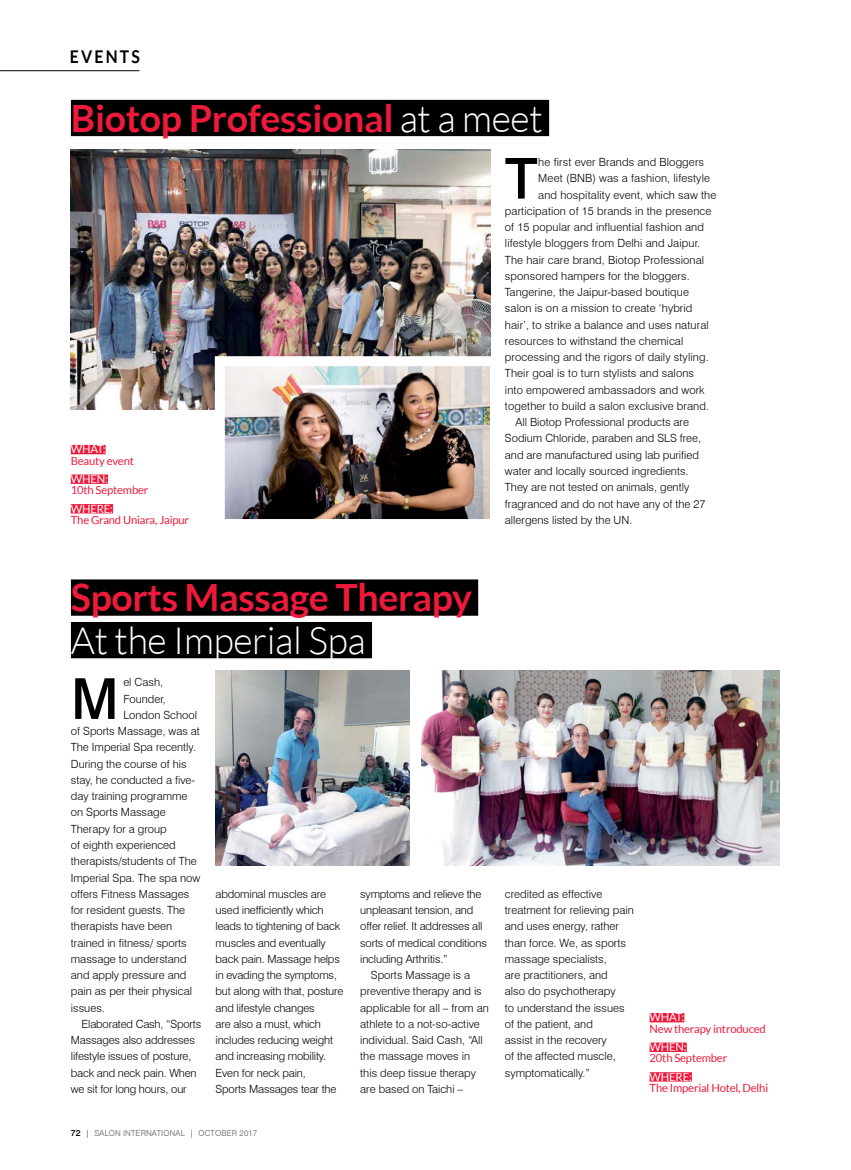
<style>
.page{position:relative;width:851px;height:1170px;background:#fff}
.page>*{position:absolute;margin:0;border:0;box-sizing:border-box;transform-origin:0 0}
.t1{font:500 56.38px "Swiss 721 BT";color:#000}
.t2{font:700 37.5px "Lato";letter-spacing:-.01em;color:#ed1a3b}
.t3{font:300 37.5px "Lato";letter-spacing:-.01em;color:#fff}
.t4{font:700 17.5px "Lato";letter-spacing:.14em;color:#000;scale:.9 1}
.t5{font:300 11.25px/16.2px "Swiss 721 BT";color:#000}
.t6{font:11.25px "Lato";letter-spacing:-.015em;color:#ed1a3b}
.t7{font:11.25px "Lato";letter-spacing:-.015em;color:#fff}
.t8{font:300 8.12px "Swiss 721 BT";letter-spacing:.02em;color:#58595b}
.s1{font-weight:300;color:#fff}
.s2{font-weight:500;font-size:8.75px;color:#000}
.s3{color:#000}
</style>
<div class="page">
<hr style="left:0;top:70px;width:139px;height:1px;background:#000">
<img style="left:215px;top:670px;width:195px;height:195px">
<img style="left:421px;top:670px;width:358px;height:195px">
<div style="left:71px;top:100px;width:478px;height:36px;background:#000"></div>
<div style="left:71px;top:579px;width:407px;height:36px;background:#000"></div>
<div style="left:71px;top:622px;width:301px;height:36px;background:#000"></div>
<div style="left:71px;top:445px;width:35px;height:9px;background:#ed1a3b"></div>
<div style="left:71px;top:474px;width:37px;height:10px;background:#ed1a3b"></div>
<div style="left:71px;top:504px;width:42px;height:9px;background:#ed1a3b"></div>
<div style="left:649px;top:1012px;width:35px;height:10px;background:#ed1a3b"></div>
<div style="left:649px;top:1042px;width:37px;height:9px;background:#ed1a3b"></div>
<div style="left:649px;top:1072px;width:42px;height:9px;background:#ed1a3b"></div>
<img style="left:71px;top:150px;width:419px;height:260px">
<img style="left:226px;top:367px;width:263px;height:151px">
<div style="left:215px;top:356px;width:285px;height:173px;border:10px solid #fff"></div>
<h3 class="t4" style="left:70px;top:45px;width:79px">EVENTS</h3>
<h2 class="t2" style="left:71px;top:95px;width:473px">Biotop Professional <span class="s1">at a meet</span></h2>
<p class="t7" style="left:71px;top:442px;width:36px">WHAT:</p>
<p class="t6" style="left:71px;top:453px;width:65px">Beauty event</p>
<p class="t7" style="left:71px;top:472px;width:39px">WHEN:</p>
<p class="t6" style="left:71px;top:483px;width:79px">10th September</p>
<p class="t7" style="left:71px;top:501px;width:44px">WHERE:</p>
<p class="t6" style="left:71px;top:512px;width:120px">The Grand Uniara, Jaipur</p>
<h1 class="t1" style="left:505px;top:144px;width:34px">T</h1>
<p class="t5" style="left:538px;top:154px;width:167px">he first ever Brands and Bloggers</p>
<p class="t5" style="left:538px;top:170px;width:173px">Meet (BNB) was a fashion, lifestyle</p>
<p class="t5" style="left:538px;top:186px;width:179px">and hospitality event, which saw the</p>
<p class="t5" style="left:505px;top:203px;width:208px">participation of 15 brands in the presence</p>
<p class="t5" style="left:505px;top:219px;width:200px">of 15 popular and influential fashion and</p>
<p class="t5" style="left:505px;top:235px;width:197px">lifestyle bloggers from Delhi and Jaipur.</p>
<p class="t5" style="left:505px;top:251px;width:201px">The hair care brand, Biotop Professional</p>
<p class="t5" style="left:505px;top:268px;width:186px">sponsored hampers for the bloggers.</p>
<p class="t5" style="left:505px;top:284px;width:186px">Tangerine, the Jaipur-based boutique</p>
<p class="t5" style="left:505px;top:300px;width:189px">salon is on a mission to create ‘hybrid</p>
<p class="t5" style="left:505px;top:316px;width:205px">hair’, to strike a balance and uses natural</p>
<p class="t5" style="left:505px;top:333px;width:180px">resources to withstand the chemical</p>
<p class="t5" style="left:505px;top:349px;width:205px">processing and the rigors of daily styling.</p>
<p class="t5" style="left:505px;top:365px;width:191px">Their goal is to turn stylists and salons</p>
<p class="t5" style="left:505px;top:381px;width:201px">into empowered ambassadors and work</p>
<p class="t5" style="left:505px;top:398px;width:205px">together to build a salon exclusive brand.</p>
<p class="t5" style="left:515px;top:414px;width:175px">All Biotop Professional products are</p>
<p class="t5" style="left:505px;top:430px;width:198px">Sodium Chloride, paraben and SLS free,</p>
<p class="t5" style="left:505px;top:446px;width:196px">and are manufactured using lab purified</p>
<p class="t5" style="left:505px;top:463px;width:185px">water and locally sourced ingredients.</p>
<p class="t5" style="left:505px;top:479px;width:186px">They are not tested on animals, gently</p>
<p class="t5" style="left:505px;top:495px;width:202px">fragranced and do not have any of the 27</p>
<p class="t5" style="left:505px;top:511px;width:129px">allergens listed by the UN.</p>
<h2 class="t2" style="left:71px;top:574px;width:402px">Sports Massage Therapy</h2>
<h2 class="t3" style="left:71px;top:616px;width:296px">At the Imperial Spa</h2>
<h1 class="t1" style="left:71px;top:664px;width:49px">M</h1>
<p class="t5" style="left:123px;top:674px;width:41px">el Cash,</p>
<p class="t5" style="left:123px;top:690px;width:44px">Founder,</p>
<p class="t5" style="left:123px;top:706px;width:75px">London School</p>
<p class="t5" style="left:71px;top:723px;width:131px">of Sports Massage, was at</p>
<p class="t5" style="left:71px;top:739px;width:127px">The Imperial Spa recently.</p>
<p class="t5" style="left:71px;top:755px;width:117px">During the course of his</p>
<p class="t5" style="left:71px;top:771px;width:126px">stay, he conducted a five-</p>
<p class="t5" style="left:71px;top:788px;width:118px">day training programme</p>
<p class="t5" style="left:71px;top:804px;width:96px">on Sports Massage</p>
<p class="t5" style="left:71px;top:820px;width:97px">Therapy for a group</p>
<p class="t5" style="left:71px;top:836px;width:106px">of eighth experienced</p>
<p class="t5" style="left:71px;top:853px;width:127px">therapists/students of The</p>
<p class="t5" style="left:71px;top:869px;width:131px">Imperial Spa. The spa now</p>
<p class="t5" style="left:71px;top:885px;width:120px">offers Fitness Massages</p>
<p class="t5" style="left:71px;top:901px;width:116px">for resident guests. The</p>
<p class="t5" style="left:71px;top:918px;width:103px">therapists have been</p>
<p class="t5" style="left:71px;top:934px;width:117px">trained in fitness/ sports</p>
<p class="t5" style="left:71px;top:950px;width:117px">massage to understand</p>
<p class="t5" style="left:71px;top:966px;width:117px">and apply pressure and</p>
<p class="t5" style="left:71px;top:983px;width:123px">pain as per their physical</p>
<p class="t5" style="left:71px;top:999px;width:35px">issues.</p>
<p class="t5" style="left:81px;top:1015px;width:121px">Elaborated Cash, “Sports</p>
<p class="t5" style="left:71px;top:1031px;width:125px">Massages also addresses</p>
<p class="t5" style="left:71px;top:1048px;width:122px">lifestyle issues of posture,</p>
<p class="t5" style="left:71px;top:1064px;width:127px">back and neck pain. When</p>
<p class="t5" style="left:71px;top:1080px;width:117px">we sit for long hours, our</p>
<p class="t5" style="left:215px;top:885px;width:129px">abdominal muscles are used inefficiently which leads to tightening of back muscles and eventually back pain. Massage helps in evading the symptoms, but along with that, posture and lifestyle changes<br>are also a must, which includes reducing weight and increasing mobility.<br>Even for neck pain,<br>Sports Massages tear the</p>
<p class="t5" style="left:360px;top:885px;width:128px">symptoms and relieve the unpleasant tension, and offer relief. It addresses all sorts of medical conditions including Arthritis.”</p>
<p class="t5" style="left:360px;top:966px;width:130px;text-indent:11px">Sports Massage is a preventive therapy and is applicable for all – from an athlete to a not-so-active individual. Said Cash, “All the massage moves in this deep tissue therapy are based on Taichi –</p>
<p class="t8" style="left:71px;top:1127px;width:188px"><span class="s2">72</span> <span class="s3">|</span> SALON INTERNATIONAL <span class="s3">|</span> OCTOBER 2017</p>
<p class="t5" style="left:505px;top:885px;width:130px">credited as effective treatment for relieving pain and uses energy, rather than force. We, as sports massage specialists,<br>are practitioners, and<br>also do psychotherapy<br>to understand the issues of the patient, and<br>assist in the recovery<br>of the affected muscle, symptomatically.”</p>
<p class="t7" style="left:649px;top:1010px;width:36px">WHAT:</p>
<p class="t6" style="left:649px;top:1021px;width:118px">New therapy introduced</p>
<p class="t7" style="left:649px;top:1039px;width:39px">WHEN:</p>
<p class="t6" style="left:649px;top:1051px;width:79px">20th September</p>
<p class="t7" style="left:649px;top:1069px;width:44px">WHERE:</p>
<p class="t6" style="left:649px;top:1080px;width:120px">The Imperial Hotel, Delhi</p>
</div>
